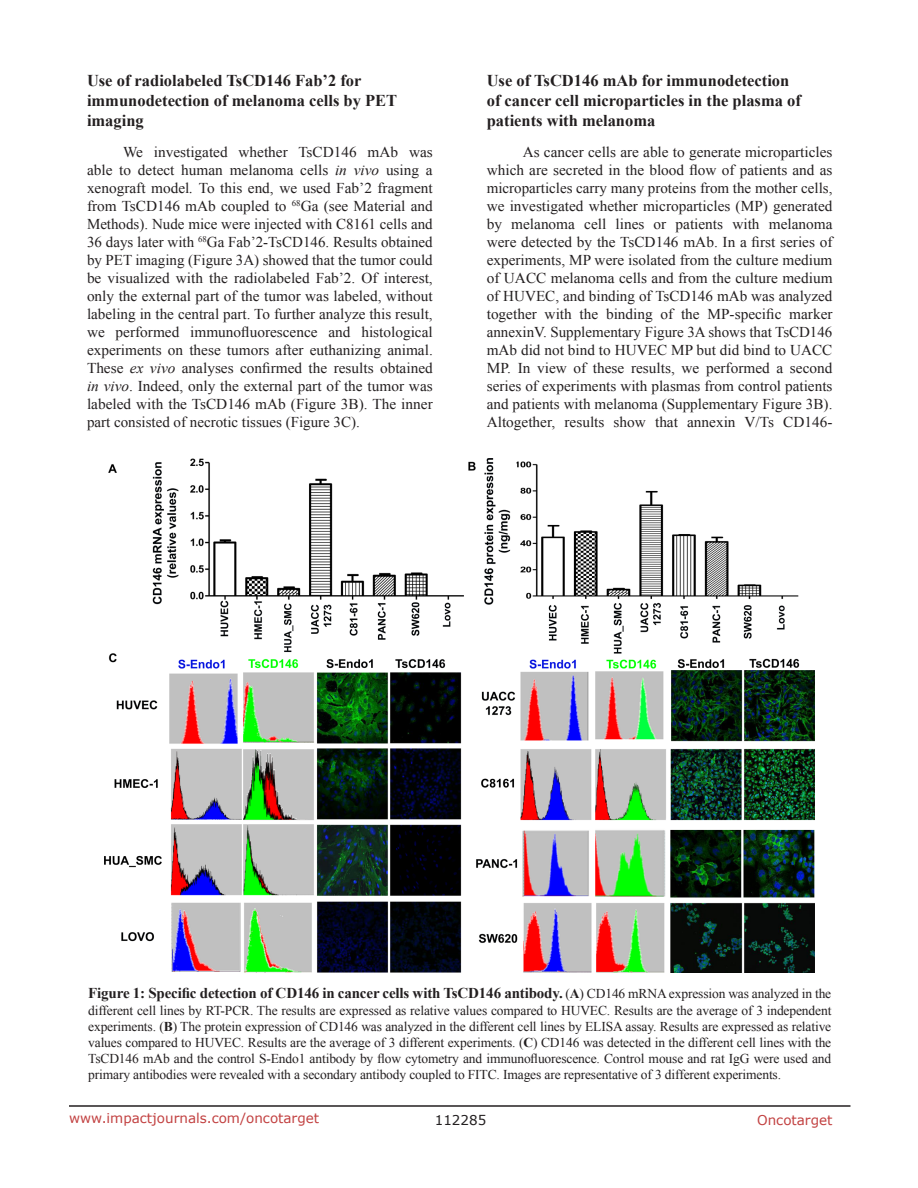
<style>
.page{position:relative;width:918px;height:1188px;background:#fff}
.page>*{position:absolute;margin:0;border:0;box-sizing:border-box;transform-origin:0 0}
.SubHeading{font:700 16.5px/19.8px "Times New Roman";color:#231f20}
.BodyText{font:15px/18px "Times New Roman";color:#231f20;text-align:justify}
.Figuretrx{font:700 15px "Times New Roman";letter-spacing:-.01em;color:#231f20}
.Figuretrx-2{font:13.5px/16.2px "Times New Roman";letter-spacing:-.01em;color:#231f20;text-align:justify}
.t1{font:13.5px "Verdana";color:#c24141}
.t2{font:13.5px "Verdana";color:#231f20}
.s1{font-style:italic}
.s2{font-weight:400;font-size:13.5px}
.s3{font-size:13.5px}
.s4{font-weight:700}
</style>
<div class="page">
<hr style="left:69px;top:1105px;width:781px;height:2px;background:#231f20">
<img style="left:105px;top:459px;width:710px;height:514px">
<p class="SubHeading" style="left:87px;top:70px;width:312px">Use of radiolabeled TsCD146 Fab’2 for immunodetection of melanoma cells by PET imaging</p>
<p class="BodyText" style="left:87px;top:143px;width:347px;text-indent:36px">We investigated whether TsCD146 mAb was able to detect human melanoma cells <span class="s1">in vivo</span> using a xenograft model<span class="s1">.</span> To this end, we used Fab’2 fragment from TsCD146 mAb coupled to <sup>68</sup>Ga (see Material and Methods). Nude mice were injected with C8161 cells and 36 days later with <sup>68</sup>Ga Fab’2-TsCD146. Results obtained by PET imaging (Figure 3A) showed that the tumor could be visualized with the radiolabeled Fab’2. Of interest, only the external part of the tumor was labeled, without labeling in the central part. To further analyze this result, we performed immunofluorescence and histological experiments on these tumors after euthanizing animal.<br>These <span class="s1">ex vivo</span> analyses confirmed the results obtained <span class="s1">in vivo</span>. Indeed, only the external part of the tumor was labeled with the TsCD146 mAb (Figure 3B). The inner part consisted of necrotic tissues (Figure 3C).</p>
<p class="SubHeading" style="left:487px;top:70px;width:316px">Use of TsCD146 mAb for immunodetection of cancer cell microparticles in the plasma of patients with melanoma</p>
<p class="BodyText" style="left:487px;top:143px;width:347px;text-indent:36px">As cancer cells are able to generate microparticles which are secreted in the blood flow of patients and as microparticles carry many proteins from the mother cells, we investigated whether microparticles (MP) generated by melanoma cell lines or patients with melanoma were detected by the TsCD146 mAb. In a first series of experiments, MP were isolated from the culture medium of UACC melanoma cells and from the culture medium of HUVEC, and binding of TsCD146 mAb was analyzed together with the binding of the MP-specific marker annexinV. Supplementary Figure 3A shows that TsCD146 mAb did not bind to HUVEC MP but did bind to UACC MP. In view of these results, we performed a second series of experiments with plasmas from control patients and patients with melanoma (Supplementary Figure 3B).<br>Altogether, results show that annexin V/Ts CD146-</p>
<p class="Figuretrx" style="left:88px;top:983px;width:745px">Figure 1: Specific detection of CD146 in cancer cells with TsCD146 antibody. <span class="s2">(</span><span class="s3">A</span><span class="s2">) CD146 mRNA expression was analyzed in the</span></p>
<p class="Figuretrx-2" style="left:88px;top:1002px;width:745px">different cell lines by RT-PCR. The results are expressed as relative values compared to HUVEC. Results are the average of 3 independent experiments. (<span class="s4">B</span>) The protein expression of CD146 was analyzed in the different cell lines by ELISA assay. Results are expressed as relative values compared to HUVEC. Results are the average of 3 different experiments. (<span class="s4">C</span>) CD146 was detected in the different cell lines with the TsCD146 mAb and the control S-Endo1 antibody by flow cytometry and immunofluorescence. Control mouse and rat IgG were used and primary antibodies were revealed with a secondary antibody coupled to FITC. Images are representative of 3 different experiments.</p>
<p class="t1" style="left:69px;top:1109px;width:252px">www.impactjournals.com/oncotarget</p>
<p class="t2" style="left:435px;top:1111px;width:53px">112285</p>
<p class="t1" style="left:757px;top:1111px;width:77px">Oncotarget</p>
</div>
